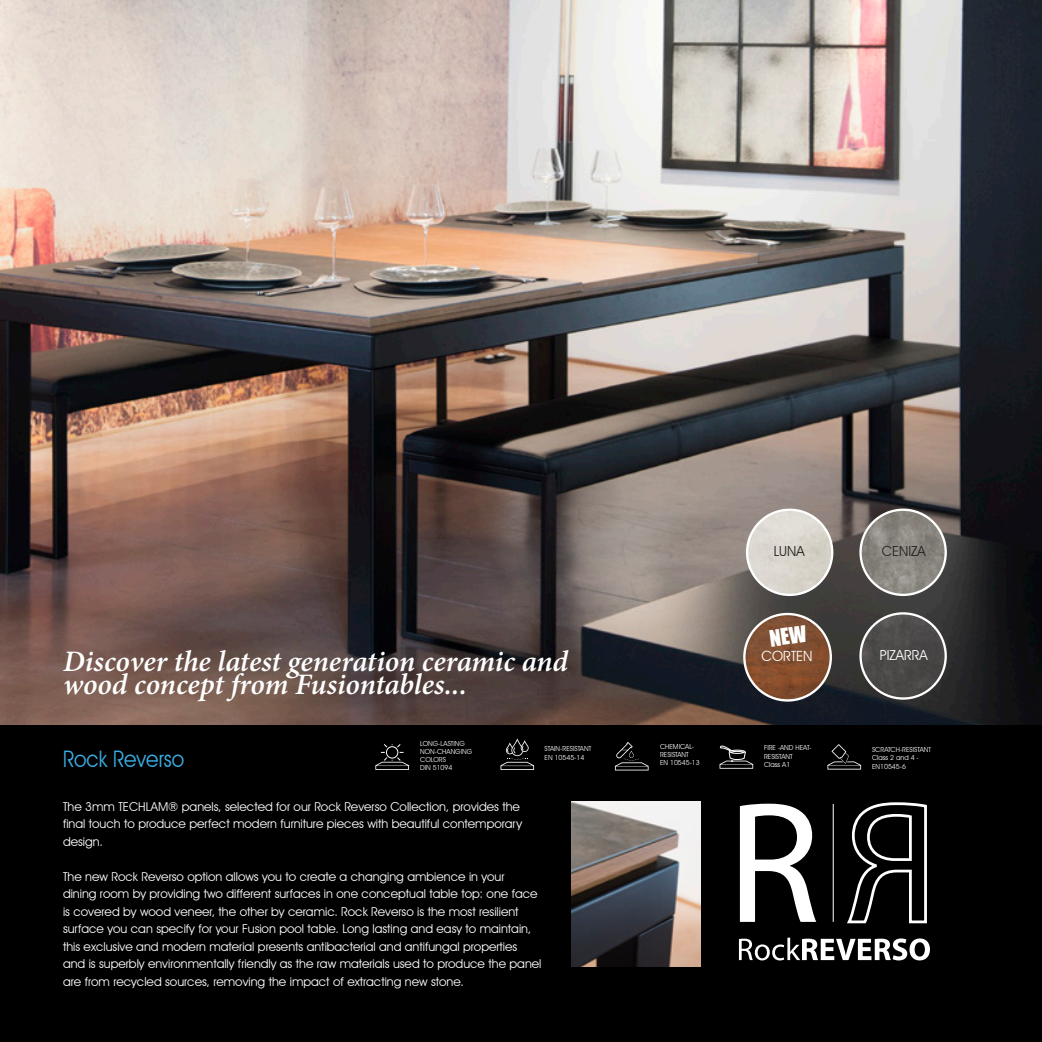
<style>
.page{position:relative;width:1042px;height:1042px;background:#fff}
.page>*{position:absolute;margin:0;border:0;box-sizing:border-box;transform-origin:0 0}
.t1{font:italic 600 29.75px/23.1px "Minion Pro";letter-spacing:-.005em;color:#fff}
.t2{font:22.75px "Avant Garde IT Cby BT";color:#39afe4;scale:.9 1}
.t3{font:14px "Avant Garde IT Cby BT";color:#fff}
.t4{font:13.83px "Avant Garde IT Cby BT";color:#231f20}
.t5{font:13.83px "Avant Garde IT Cby BT";color:#fff}
.t6{font:12.25px/17.5px "Avant Garde IT Cby BT";color:#fff}
.t7{font:7px/8.4px "Avant Garde IT Cby BT";color:#fff}
</style>
<div class="page">
<div style="left:0;top:724px;width:1042px;height:318px;background:#000001"></div>
<svg style="left:739px;top:937px;width:191px;height:23px"></svg>
<svg style="left:740px;top:803px;width:76px;height:119px"></svg>
<svg style="left:847px;top:802px;width:80px;height:122px"></svg>
<img style="left:0;top:0;width:1042px;height:724px">
<img style="left:571px;top:801px;width:129px;height:165px">
<img style="left:747px;top:510px;width:85px;height:85px;border-radius:43px">
<div style="left:746px;top:508px;width:87px;height:88px;border:2px solid #fff;border-radius:50%"></div>
<img style="left:860px;top:510px;width:85px;height:85px;border-radius:43px">
<div style="left:859px;top:508px;width:88px;height:88px;border:2px solid #fff;border-radius:50%"></div>
<img style="left:860px;top:613px;width:85px;height:85px;border-radius:43px">
<div style="left:859px;top:612px;width:88px;height:88px;border:2px solid #fff;border-radius:50%"></div>
<svg style="left:375px;top:744px;width:34px;height:26px"></svg>
<svg style="left:500px;top:738px;width:34px;height:32px"></svg>
<svg style="left:615px;top:742px;width:33px;height:28px"></svg>
<svg style="left:719px;top:745px;width:34px;height:24px"></svg>
<svg style="left:827px;top:744px;width:34px;height:25px"></svg>
<img style="left:744px;top:614px;width:87px;height:86px;border-radius:43px">
<div style="left:743px;top:613px;width:89px;height:88px;border:2px solid #fff;border-radius:50%"></div>
<svg style="left:769px;top:625px;width:38px;height:22px"></svg>
<p class="t1" style="left:63px;top:649px;width:507px">Discover the latest generation ceramic and wood concept from Fusiontables...</p>
<p class="t7" style="left:420px;top:739px;width:54px">LONG-LASTING<br>NON-CHANGING<br>COLORS</p>
<p class="t7" style="left:420px;top:764px;width:34px">DIN 51094</p>
<p class="t7" style="left:544px;top:744px;width:48px">STAIN-RESISTANT</p>
<p class="t7" style="left:544px;top:753px;width:41px">EN 10545-14</p>
<p class="t7" style="left:660px;top:742px;width:35px">CHEMICAL-<br>RESISTANT</p>
<p class="t7" style="left:660px;top:758px;width:41px">EN 10545-13</p>
<p class="t2" style="left:63px;top:744px;width:136px">Rock Reverso</p>
<p class="t6" style="left:63px;top:797px;width:460px">The 3mm TECHLAM® panels, selected for our Rock Reverso Collection, provides the final touch to produce perfect modern furniture pieces with beautiful contemporary design.</p>
<p class="t6" style="left:63px;top:867px;width:480px">The new Rock Reverso option allows you to create a changing ambience in your<br>dining room by providing two different surfaces in one conceptual table top: one face is covered by wood veneer, the other by ceramic. Rock Reverso is the most resilient surface you can specify for your Fusion pool table. Long lasting and easy to maintain, this exclusive and modern material presents antibacterial and antifungal properties and is superbly environmentally friendly as the raw materials used to produce the panel are from recycled sources, removing the impact of extracting new stone.</p>
<p class="t4" style="left:774px;top:543px;width:32px">LUNA</p>
<p class="t4" style="left:882px;top:543px;width:46px">CENIZA</p>
<p class="t3" style="left:761px;top:647px;width:53px">CORTEN</p>
<p class="t5" style="left:880px;top:646px;width:50px">PIZARRA</p>
<p class="t7" style="left:764px;top:743px;width:49px">FIRE -AND HEAT-<br>RESISTANT</p>
<p class="t7" style="left:764px;top:760px;width:28px">Class A1</p>
<p class="t7" style="left:872px;top:745px;width:60px">SCRATCH-RESISTANT</p>
<p class="t7" style="left:872px;top:753px;width:48px">Class 2 and 4 -<br>EN10545-6</p>
</div>
